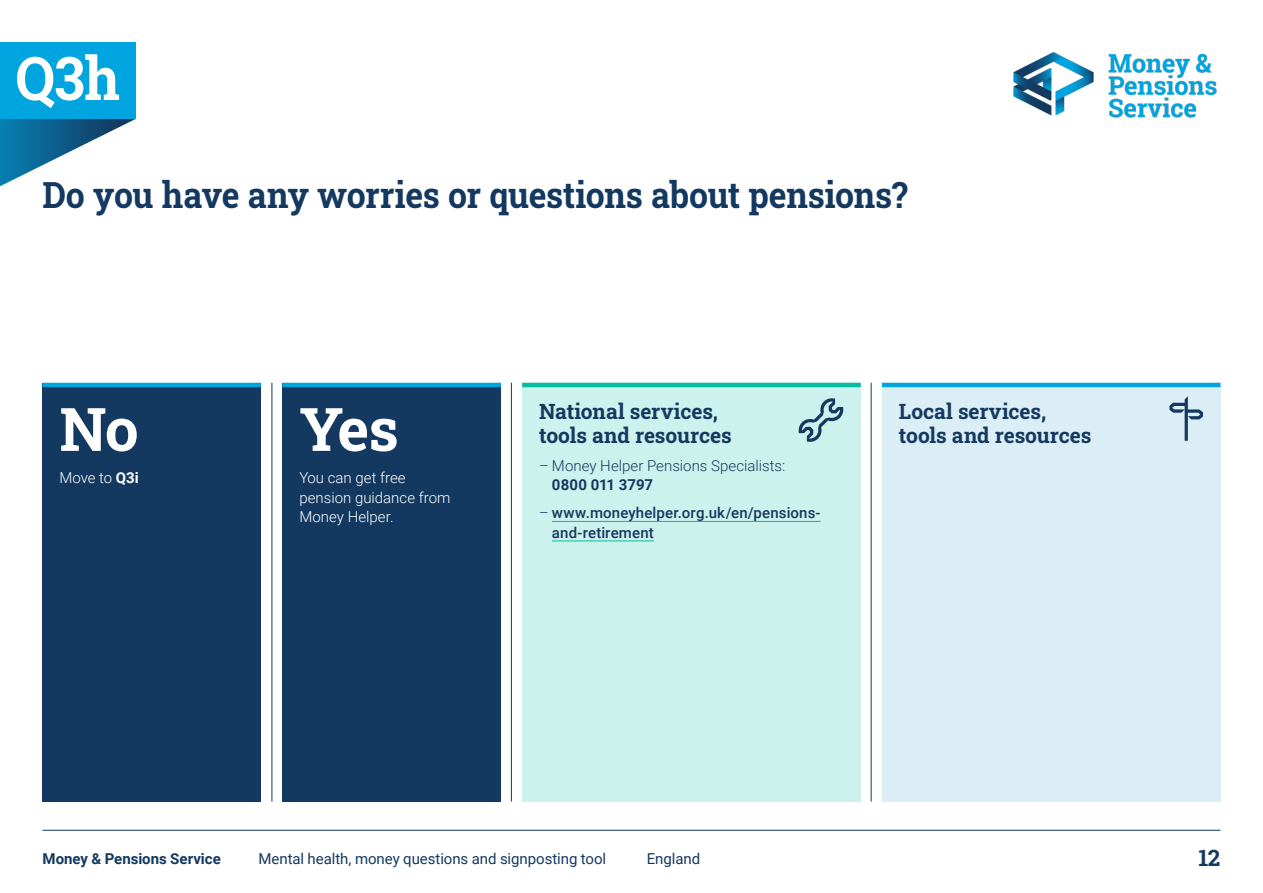
<style>
.page{position:relative;width:1263px;height:893px;background:#fff}
.page>*{position:absolute;margin:0;border:0;box-sizing:border-box;transform-origin:0 0}
.Yes_No_50_43pt{font:700 60px "Roboto Slab";letter-spacing:-.015em;color:#fff}
.Yes_No_50_43pt-2{font:700 60px "Roboto Slab";letter-spacing:-.015em;color:#fff;scale:.94 1}
.Question_30_35pt{font:700 36px "Roboto Slab";letter-spacing:-.01em;color:#143960;scale:.94 1}
.t1{font:700 22.5px "Roboto Slab";color:#143960}
.Resource_heading_14_16pt{font:700 21px/24px "Roboto Slab";letter-spacing:-.005em;color:#143960}
.Answer_copy_12_15pt{font:300 15px/19.5px "Roboto";color:#fff}
.t2{font:15px "Roboto";letter-spacing:-.005em;color:#143960}
.t3{font:500 15px/19.5px "Roboto";letter-spacing:.01em;color:#143960}
.t4{font:300 15px/19.5px "Roboto";color:#143960}
.t5{font:700 15px "Roboto";letter-spacing:-.005em;color:#143960}
.s1{font-weight:700}
.s2{font-weight:300}
</style>
<div class="page">
<img style="left:1013px;top:52px;width:204px;height:66px">
<svg style="left:0;top:119px;width:135px;height:67px"></svg>
<div style="left:0;top:43px;width:135px;height:76px;background:#00a4de"></div>
<div style="left:43px;top:383px;width:218px;height:418px;background:#143960"></div>
<hr style="left:272px;top:383px;width:1px;height:418px;background:#143960">
<hr style="left:511px;top:383px;width:1px;height:418px;background:#143960">
<div style="left:282px;top:383px;width:219px;height:418px;background:#143960"></div>
<div style="left:522px;top:383px;width:339px;height:418px;background:#cdf1ec"></div>
<hr style="left:552px;top:521px;width:268px;height:1px;background:#04bca0">
<hr style="left:552px;top:541px;width:102px;height:1px;background:#04bca0">
<svg style="left:799px;top:398px;width:44px;height:44px"></svg>
<div style="left:882px;top:383px;width:338px;height:418px;background:#dbedf5"></div>
<svg style="left:1169px;top:396px;width:34px;height:45px"></svg>
<hr style="left:43px;top:383px;width:218px;height:4px;background:#00a4de">
<hr style="left:282px;top:383px;width:219px;height:4px;background:#00a4de">
<hr style="left:522px;top:383px;width:339px;height:4px;background:#04bca0">
<hr style="left:882px;top:383px;width:338px;height:4px;background:#00a4de">
<hr style="left:871px;top:383px;width:1px;height:418px;background:#143960">
<hr style="left:43px;top:830px;width:1177px;height:1px;background:#143960">
<p class="Yes_No_50_43pt-2" style="left:15px;top:37px;width:113px">Q3h</p>
<p class="Question_30_35pt" style="left:43px;top:171px;width:922px">Do you have any worries or questions about pensions?</p>
<p class="Yes_No_50_43pt" style="left:60px;top:388px;width:81px">No</p>
<p class="Answer_copy_12_15pt" style="left:60px;top:467px;width:81px">Move to <span class="s1">Q3i</span></p>
<p class="Yes_No_50_43pt" style="left:299px;top:388px;width:101px">Yes</p>
<p class="Answer_copy_12_15pt" style="left:299px;top:467px;width:153px">You can get free pension guidance from<br>Money Helper.</p>
<p class="Resource_heading_14_16pt" style="left:539px;top:399px;width:194px">National services, tools and resources</p>
<p class="t4" style="left:552px;top:455px;width:235px;text-indent:-13px">– Money Helper Pensions Specialists:<br><span class="s1">0800 011 3797</span></p>
<p class="t3" style="left:552px;top:503px;width:270px;text-indent:-13px"><span class="s2">–</span> www.moneyhelper.org.uk/en/pensions&shy;and-retirement</p>
<p class="Resource_heading_14_16pt" style="left:899px;top:399px;width:149px">Local services,</p>
<p class="Resource_heading_14_16pt" style="left:899px;top:423px;width:194px">tools and resources</p>
<p class="t5" style="left:43px;top:848px;width:180px">Money &amp; Pensions Service</p>
<p class="t2" style="left:258px;top:848px;width:349px">Mental health, money questions and signposting tool</p>
<p class="t2" style="left:647px;top:848px;width:55px">England</p>
<p class="t1" style="left:1198px;top:843px;width:24px">12</p>
</div>
